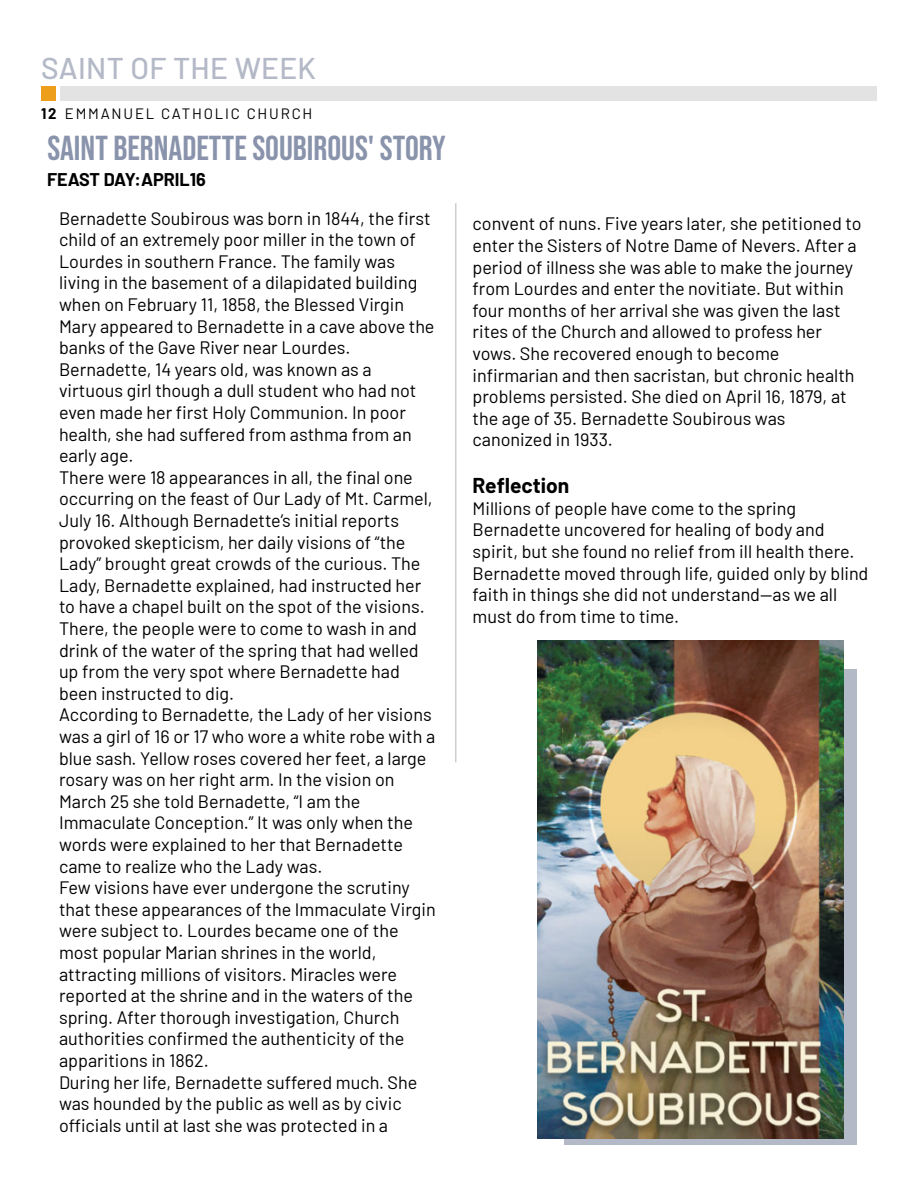
<style>
.page{position:relative;width:918px;height:1188px;background:#fff}
.page>*{position:absolute;margin:0;border:0;box-sizing:border-box;transform-origin:0 0}
.Main_Body_Text{font:34.5px "Bebas Neue";color:#8993ab}
.Page_Header_Even{font:500 30px "Barlow";letter-spacing:.01em;color:#b4b9c7}
.Main_Body_Text-2{font:700 21px "Gyqshj Barlow";color:#000}
.Main_Body_Text-3{font:18px/21.6px "Vhxyjp Barlow";color:#000}
.Main_Body_Text-4{font:700 18px "Gyqshj Barlow";color:#000}
.Page_Subhead_Even{font:15px "Dpntnw Barlow";letter-spacing:.12em;color:#000}
.Page_Number_Even{font:700 15px "Kcrxct Barlow";color:#000}
.s1{font-family:"Dpntnw Barlow"}
</style>
<div class="page">
<div style="left:564px;top:669px;width:293px;height:476px;background:#b4b9c7"></div>
<div style="left:60px;top:86px;width:817px;height:14px;background:#e3e3e3"></div>
<div style="left:41px;top:86px;width:14px;height:14px;background:#ed9f1c"></div>
<hr style="left:455px;top:203px;width:1px;height:559px;background:#cecece">
<img style="left:538px;top:641px;width:305px;height:498px">
<p class="Page_Header_Even" style="left:41px;top:46px;width:277px">SAINT OF THE WEEK</p>
<p class="Page_Number_Even" style="left:41px;top:103px;width:17px">12</p>
<p class="Page_Subhead_Even" style="left:65px;top:103px;width:249px">EMMANUEL CATHOLIC CHURCH</p>
<p class="Main_Body_Text" style="left:47px;top:129px;width:400px">SAINT BERNADETTE SOUBIROUS' STORY</p>
<p class="Main_Body_Text-4" style="left:47px;top:167px;width:160px">FEAST DAY:APRIL16</p>
<p class="Main_Body_Text-3" style="left:59px;top:206px;width:377px"><span class="s1">Bernadette Soubirous was born in 1844, the first </span>child of an extremely poor miller in the town of Lourdes in southern France. The family was living in the basement of a dilapidated building when on February 11, 1858, the Blessed Virgin Mary appeared to Bernadette in a cave above the banks of the Gave River near Lourdes.<br>Bernadette, 14 years old, was known as a virtuous girl though a dull student who had not <span class="s1">even made her first Holy Communion. In poor </span>health, she had suffered from asthma from an early age.</p>
<p class="Main_Body_Text-3" style="left:59px;top:465px;width:375px"><span class="s1">There were 18 appearances in all, the final one </span>occurring on the feast of Our Lady of Mt. Carmel, July 16. Although Bernadette’s initial reports provoked skepticism, her daily visions of “the Lady” brought great crowds of the curious. The Lady, Bernadette explained, had instructed her to have a chapel built on the spot of the visions.<br>There, the people were to come to wash in and drink of the water of the spring that had welled up from the very spot where Bernadette had been instructed to dig.</p>
<p class="Main_Body_Text-3" style="left:59px;top:703px;width:378px">According to Bernadette, the Lady of her visions was a girl of 16 or 17 who wore a white robe with a blue sash. Yellow roses covered her feet, a large rosary was on her right arm. In the vision on March 25 she told Bernadette, “I am the Immaculate Conception.” It was only when the words were explained to her that Bernadette came to realize who the Lady was.</p>
<p class="Main_Body_Text-3" style="left:59px;top:875px;width:378px">Few visions have ever undergone the scrutiny that these appearances of the Immaculate Virgin were subject to. Lourdes became one of the most popular Marian shrines in the world, attracting millions of visitors. Miracles were reported at the shrine and in the waters of the spring. After thorough investigation, Church <span class="s1">authorities confirmed the authenticity of the </span>apparitions in 1862.</p>
<p class="Main_Body_Text-3" style="left:59px;top:1070px;width:360px">During her life, Bernadette suffered much. She was hounded by the public as well as by civic <span class="s1">officials until at last she was protected in a</span></p>
<p class="Main_Body_Text-3" style="left:473px;top:212px;width:390px">convent of nuns. Five years later, she petitioned to enter the Sisters of Notre Dame of Nevers. After a period of illness she was able to make the journey from Lourdes and enter the novitiate. But within four months of her arrival she was given the last rites of the Church and allowed to profess her vows. She recovered enough to become <span class="s1">infirmarian and then sacristan, but chronic health </span>problems persisted. She died on April 16, 1879, at the age of 35. Bernadette Soubirous was canonized in 1933.</p>
<p class="Main_Body_Text-2" style="left:473px;top:470px;width:98px">Reflection</p>
<p class="Main_Body_Text-3" style="left:473px;top:496px;width:397px">Millions of people have come to the spring Bernadette uncovered for healing of body and spirit, but she found no relief from ill health there.<br>Bernadette moved through life, guided only by blind faith in things she did not understand—as we all must do from time to time.</p>
</div>
